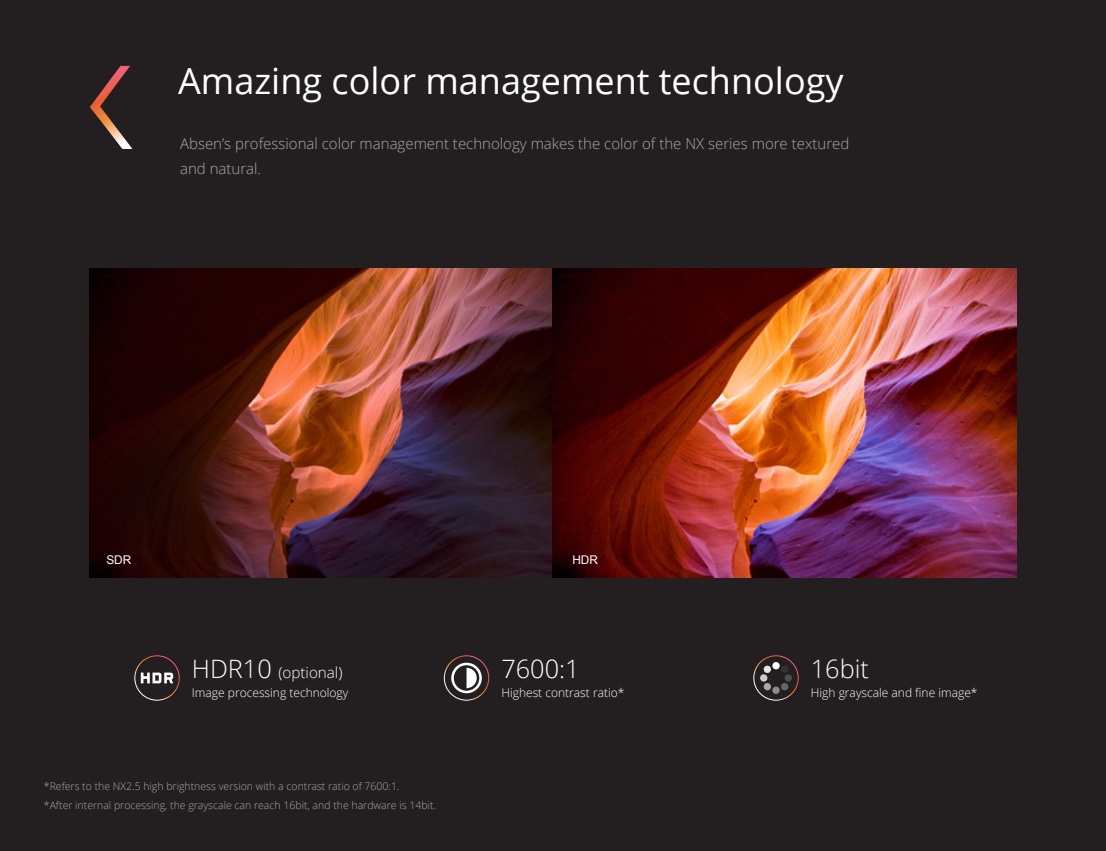
<style>
.page{position:relative;width:1106px;height:851px;background:#fff}
.page>*{position:absolute;margin:0;border:0;box-sizing:border-box;transform-origin:0 0}
.t1{font:36px "Open Sans";color:#fff}
.t2{font:300 25.35px "Open Sans";color:#fff}
.t3{font:300 15.15px "Open Sans";color:#fff}
.t4{font:300 15px/25.5px "Open Sans";color:#a8a9ad}
.t5{font:300 12px "Open Sans";color:#fff}
.t6{font:12px "Arial";color:#fff}
.t7{font:300 10.5px/19.5px "Open Sans";color:#a8a9ad}
.s1{font-size:25.35px}
</style>
<div class="page">
<div style="left:0;top:0;width:1106px;height:850px;background:#231f20"></div>
<img style="left:90px;top:268px;width:926px;height:309px">
<svg style="left:90px;top:66px;width:42px;height:83px"></svg>
<div style="left:134px;top:655px;width:46px;height:45px;border:1px solid #fff;border-radius:50%"></div>
<svg style="left:141px;top:672px;width:32px;height:11px"></svg>
<div style="left:444px;top:655px;width:45px;height:45px;border:1px solid #fff;border-radius:50%"></div>
<div style="left:753px;top:655px;width:45px;height:45px;border:1px solid #fff;border-radius:50%"></div>
<svg style="left:451px;top:662px;width:31px;height:31px"></svg>
<svg style="left:781px;top:666px;width:7px;height:7px"></svg>
<div style="left:784px;top:674px;width:8px;height:7px;background:#4d4d4d;border-radius:50%"></div>
<svg style="left:781px;top:683px;width:7px;height:7px"></svg>
<div style="left:772px;top:686px;width:7px;height:7px;background:#8c8c8c;border-radius:50%"></div>
<svg style="left:763px;top:683px;width:8px;height:7px"></svg>
<div style="left:760px;top:674px;width:7px;height:7px;background:#ccc;border-radius:50%"></div>
<svg style="left:763px;top:665px;width:8px;height:8px"></svg>
<div style="left:772px;top:662px;width:7px;height:7px;background:#fff;border-radius:50%"></div>
<h1 class="t1" style="left:178px;top:56px;width:667px">Amazing color management technology</h1>
<h3 class="t4" style="left:180px;top:130px;width:671px">Absen’s professional color management technology makes the color of the NX series more textured and natural.</h3>
<p class="t6" style="left:106px;top:552px;width:26px">SDR</p>
<p class="t6" style="left:572px;top:552px;width:27px">HDR</p>
<h3 class="t3" style="left:192px;top:662px;width:152px"><span class="s1">HDR10</span> (optional)</h3>
<p class="t5" style="left:192px;top:684px;width:158px">Image processing technology</p>
<p class="t7" style="left:44px;top:775px;width:393px">*Refers to the NX2.5 high brightness version with a contrast ratio of 7600:1.<br>*After internal processing, the grayscale can reach 16bit, and the hardware is 14bit.</p>
<h2 class="t2" style="left:501px;top:651px;width:80px">7600:1</h2>
<p class="t5" style="left:501px;top:684px;width:125px">Highest contrast ratio*</p>
<h2 class="t2" style="left:811px;top:651px;width:60px">16bit</h2>
<p class="t5" style="left:811px;top:684px;width:168px">High grayscale and fine image*</p>
</div>
